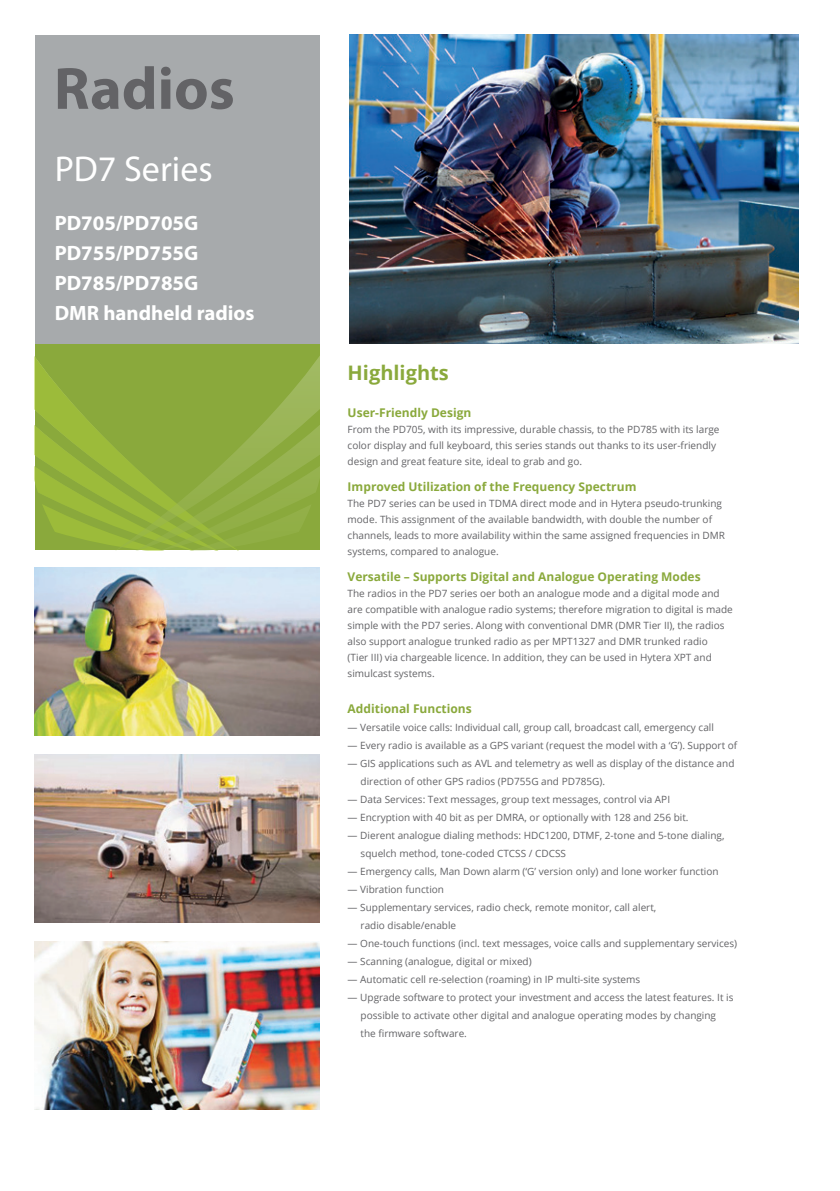
<style>
.page{position:relative;width:840px;height:1191px;background:#fff}
.page>*{position:absolute;margin:0;border:0;box-sizing:border-box;transform-origin:0 0}
.SUB-HEADER_S_21_-_MY{font:700 60px "Myriad Pro";color:#636366}
.Myriad_Pro_14{font:36px "Myriad Pro";color:#fff}
.Myriad_Pro_14-2{font:700 20.8px "Myriad Pro";color:#fff}
.t1{font:700 20px "Open Sans";color:#8aa93c}
.Mini_Body{font:700 12px "Open Sans";color:#8aa93c}
.Mini_Body-2{font:10px "Open Sans";color:#636366}
</style>
<div class="page">
<div style="left:35px;top:35px;width:285px;height:309px;background:#a7aaac"></div>
<img style="left:349px;top:35px;width:448px;height:308px">
<div style="left:35px;top:344px;width:284px;height:206px;background:#8aa93c"></div>
<svg style="left:35px;top:357px;width:79px;height:189px;fill:#96b53c"></svg>
<svg style="left:114px;top:357px;width:205px;height:193px"></svg>
<img style="left:34px;top:567px;width:285px;height:168px">
<img style="left:34px;top:754px;width:285px;height:168px">
<img style="left:34px;top:941px;width:285px;height:168px">
<p class="SUB-HEADER_S_21_-_MY" style="left:54px;top:49px;width:182px">Radios</p>
<p class="Myriad_Pro_14" style="left:55px;top:147px;width:159px">PD7 Series</p>
<p class="Myriad_Pro_14-2" style="left:55px;top:210px;width:145px">PD705/PD705G</p>
<p class="Myriad_Pro_14-2" style="left:55px;top:240px;width:145px">PD755/PD755G</p>
<p class="Myriad_Pro_14-2" style="left:55px;top:270px;width:145px">PD785/PD785G</p>
<p class="Myriad_Pro_14-2" style="left:55px;top:300px;width:201px">DMR handheld radios</p>
<p class="t1" style="left:347px;top:359px;width:103px">Highlights</p>
<p class="Mini_Body" style="left:347px;top:404px;width:125px">User-Friendly Design</p>
<p class="Mini_Body-2" style="left:347px;top:422px;width:373px">From the PD705, with its impressive, durable chassis, to the PD785 with its large</p>
<p class="Mini_Body-2" style="left:347px;top:438px;width:370px">color display and full keyboard, this series stands out thanks to its user-friendly</p>
<p class="Mini_Body-2" style="left:347px;top:454px;width:236px">design and great feature site, ideal to grab and go.</p>
<p class="Mini_Body" style="left:347px;top:478px;width:290px">Improved Utilization of the Frequency Spectrum</p>
<p class="Mini_Body-2" style="left:347px;top:496px;width:375px">The PD7 series can be used in TDMA direct mode and in Hytera pseudo-trunking</p>
<p class="Mini_Body-2" style="left:347px;top:512px;width:366px">mode. This assignment of the available bandwidth, with double the number of</p>
<p class="Mini_Body-2" style="left:347px;top:528px;width:379px">channels, leads to more availability within the same assigned frequencies in DMR</p>
<p class="Mini_Body-2" style="left:347px;top:544px;width:152px">systems, compared to analogue.</p>
<p class="Mini_Body" style="left:347px;top:568px;width:354px">Versatile – Supports Digital and Analogue Operating Modes</p>
<p class="Mini_Body-2" style="left:347px;top:586px;width:373px">The radios in the PD7 series oer both an analogue mode and a digital mode and</p>
<p class="Mini_Body-2" style="left:347px;top:602px;width:386px">are compatible with analogue radio systems; therefore migration to digital is made</p>
<p class="Mini_Body-2" style="left:347px;top:618px;width:378px">simple with the PD7 series. Along with conventional DMR (DMR Tier II), the radios</p>
<p class="Mini_Body-2" style="left:347px;top:634px;width:361px">also support analogue trunked radio as per MPT1327 and DMR trunked radio</p>
<p class="Mini_Body-2" style="left:347px;top:650px;width:365px">(Tier III) via chargeable licence. In addition, they can be used in Hytera XPT and</p>
<p class="Mini_Body-2" style="left:347px;top:666px;width:88px">simulcast systems.</p>
<p class="Mini_Body" style="left:347px;top:700px;width:126px">Additional Functions</p>
<p class="Mini_Body-2" style="left:347px;top:720px;width:367px">— Versatile voice calls: Individual call, group call, broadcast call, emergency call</p>
<p class="Mini_Body-2" style="left:347px;top:738px;width:391px">— Every radio is available as a GPS variant (request the model with a ‘G’). Support of</p>
<p class="Mini_Body-2" style="left:347px;top:756px;width:388px">— GIS applications such as AVL and telemetry as well as display of the distance and</p>
<p class="Mini_Body-2" style="left:360px;top:774px;width:246px">direction of other GPS radios (PD755G and PD785G).</p>
<p class="Mini_Body-2" style="left:347px;top:792px;width:324px">— Data Services: Text messages, group text messages, control via API</p>
<p class="Mini_Body-2" style="left:347px;top:810px;width:342px">— Encryption with 40 bit as per DMRA, or optionally with 128 and 256 bit.</p>
<p class="Mini_Body-2" style="left:347px;top:828px;width:378px">— Dierent analogue dialing methods: HDC1200, DTMF, 2-tone and 5-tone dialing,</p>
<p class="Mini_Body-2" style="left:360px;top:846px;width:207px">squelch method, tone-coded CTCSS / CDCSS</p>
<p class="Mini_Body-2" style="left:347px;top:864px;width:372px">— Emergency calls, Man Down alarm (‘G’ version only) and lone worker function</p>
<p class="Mini_Body-2" style="left:347px;top:882px;width:98px">— Vibration function</p>
<p class="Mini_Body-2" style="left:347px;top:900px;width:310px">— Supplementary services, radio check, remote monitor, call alert,</p>
<p class="Mini_Body-2" style="left:360px;top:918px;width:97px">radio disable/enable</p>
<p class="Mini_Body-2" style="left:347px;top:936px;width:391px">— One-touch functions (incl. text messages, voice calls and supplementary services)</p>
<p class="Mini_Body-2" style="left:347px;top:954px;width:185px">— Scanning (analogue, digital or mixed)</p>
<p class="Mini_Body-2" style="left:347px;top:972px;width:294px">— Automatic cell re-selection (roaming) in IP multi-site systems</p>
<p class="Mini_Body-2" style="left:347px;top:990px;width:387px">— Upgrade software to protect your investment and access the latest features. It is</p>
<p class="Mini_Body-2" style="left:360px;top:1008px;width:357px">possible to activate other digital and analogue operating modes by changing</p>
<p class="Mini_Body-2" style="left:360px;top:1026px;width:108px">the firmware software.</p>
</div>
